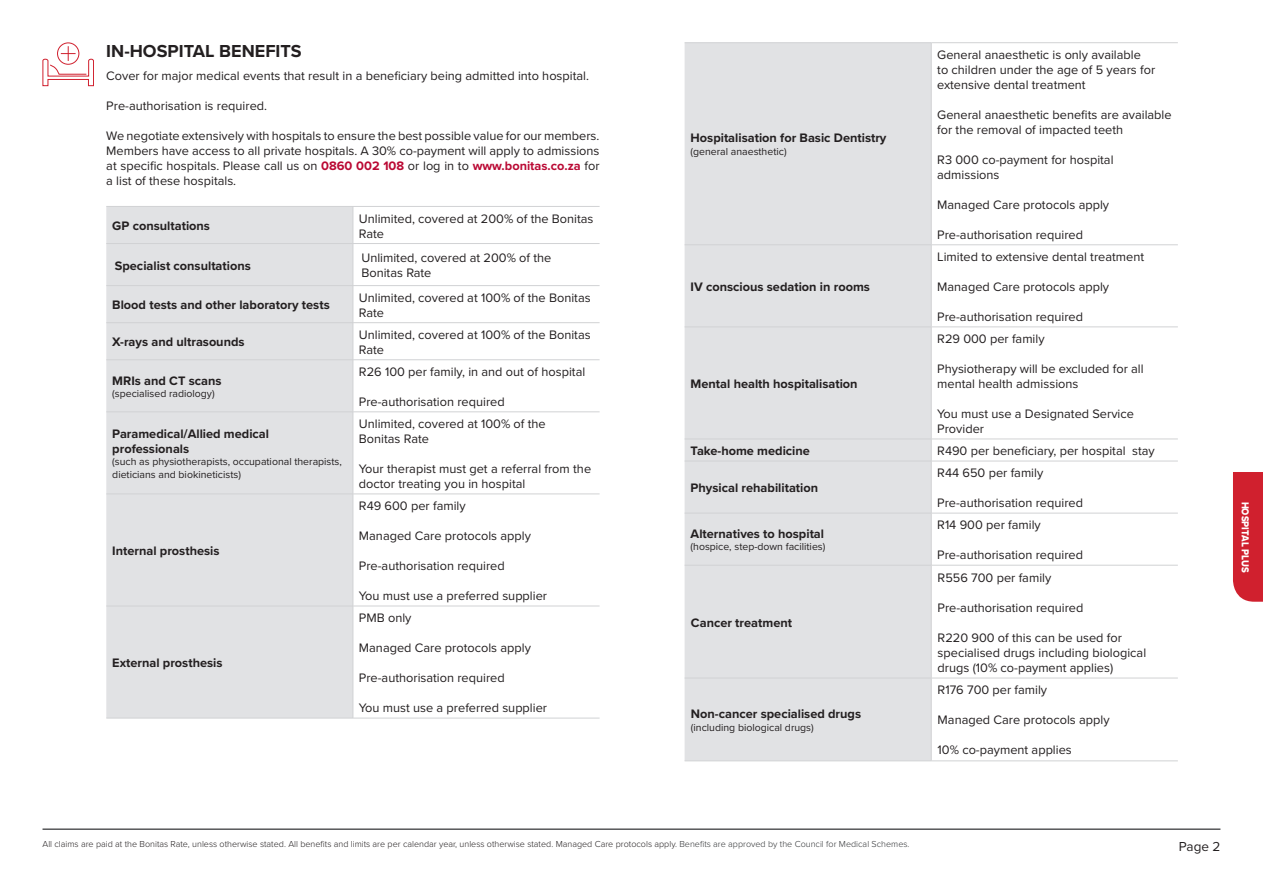
<style>
.page{position:relative;width:1263px;height:893px;background:#fff}
.page>*{position:absolute;margin:0;border:0;box-sizing:border-box;transform-origin:0 0}
.t1{font:700 18px "Proxima Nova";color:#231f20}
.t2{font:13.5px "Proxima Nova";color:#231f20}
.t3{font:12.75px/15px "Proxima Nova";color:#231f20}
.t4{font:700 12.75px/15px "Proxima Nova";color:#231f20}
.t5{font:10.5px/12.6px "Proxima Nova";color:#231f20}
.t6{font:10.5px "Proxima Nova Extrabld";color:#fff;scale:.89 1}
.t7{font:300 9px "Proxima Nova";color:#231f20}
.s1{font-weight:700;color:#ba0934}
.s2{color:#323436}
</style>
<div class="page">
<hr style="left:43px;top:828px;width:1177px;height:2px;background:#57585a">
<div style="left:1233px;top:472px;width:30px;height:130px;background:#d0202e"></div>
<div style="left:106px;top:207px;width:247px;height:511px;background:#e1e2e4"></div>
<hr style="left:106px;top:243px;width:247px;height:1px;background:#d1d2d4">
<hr style="left:353px;top:243px;width:247px;height:1px;background:#d1d2d4">
<hr style="left:353px;top:244px;width:1px;height:41px;background:#d1d2d4">
<hr style="left:106px;top:206px;width:247px;height:1px;background:#d1d2d4">
<hr style="left:353px;top:206px;width:247px;height:1px;background:#d1d2d4">
<hr style="left:353px;top:207px;width:1px;height:36px;background:#d1d2d4">
<hr style="left:106px;top:285px;width:247px;height:1px;background:#d1d2d4">
<hr style="left:353px;top:285px;width:247px;height:1px;background:#d1d2d4">
<hr style="left:353px;top:286px;width:1px;height:36px;background:#d1d2d4">
<hr style="left:106px;top:322px;width:247px;height:1px;background:#d1d2d4">
<hr style="left:353px;top:322px;width:247px;height:1px;background:#d1d2d4">
<hr style="left:353px;top:323px;width:1px;height:37px;background:#d1d2d4">
<hr style="left:106px;top:359px;width:247px;height:1px;background:#d1d2d4">
<hr style="left:353px;top:359px;width:247px;height:1px;background:#d1d2d4">
<hr style="left:353px;top:360px;width:1px;height:52px;background:#d1d2d4">
<hr style="left:106px;top:412px;width:247px;height:1px;background:#d1d2d4">
<hr style="left:353px;top:412px;width:247px;height:1px;background:#d1d2d4">
<hr style="left:353px;top:412px;width:1px;height:82px;background:#d1d2d4">
<hr style="left:106px;top:494px;width:247px;height:1px;background:#d1d2d4">
<hr style="left:353px;top:494px;width:247px;height:1px;background:#d1d2d4">
<hr style="left:353px;top:494px;width:1px;height:112px;background:#d1d2d4">
<hr style="left:106px;top:606px;width:247px;height:1px;background:#d1d2d4">
<hr style="left:353px;top:606px;width:247px;height:1px;background:#d1d2d4">
<hr style="left:353px;top:606px;width:1px;height:112px;background:#d1d2d4">
<hr style="left:106px;top:718px;width:247px;height:1px;background:#d1d2d4">
<hr style="left:353px;top:718px;width:247px;height:1px;background:#d1d2d4">
<div style="left:685px;top:43px;width:246px;height:718px;background:#e1e2e4"></div>
<hr style="left:685px;top:42px;width:246px;height:1px;background:#d1d2d4">
<hr style="left:931px;top:42px;width:247px;height:1px;background:#d1d2d4">
<hr style="left:931px;top:43px;width:1px;height:202px;background:#d1d2d4">
<hr style="left:685px;top:245px;width:246px;height:1px;background:#d1d2d4">
<hr style="left:931px;top:245px;width:247px;height:1px;background:#d1d2d4">
<hr style="left:931px;top:245px;width:1px;height:82px;background:#d1d2d4">
<hr style="left:685px;top:327px;width:246px;height:1px;background:#d1d2d4">
<hr style="left:931px;top:327px;width:247px;height:1px;background:#d1d2d4">
<hr style="left:931px;top:327px;width:1px;height:112px;background:#d1d2d4">
<hr style="left:685px;top:439px;width:246px;height:1px;background:#d1d2d4">
<hr style="left:931px;top:439px;width:247px;height:1px;background:#d1d2d4">
<svg style="left:931px;top:440px;width:1px;height:21px"></svg>
<hr style="left:685px;top:461px;width:246px;height:1px;background:#d1d2d4">
<hr style="left:931px;top:461px;width:247px;height:1px;background:#d1d2d4">
<hr style="left:931px;top:461px;width:1px;height:52px;background:#d1d2d4">
<hr style="left:685px;top:513px;width:246px;height:1px;background:#d1d2d4">
<hr style="left:931px;top:513px;width:247px;height:1px;background:#d1d2d4">
<hr style="left:931px;top:513px;width:1px;height:52px;background:#d1d2d4">
<hr style="left:685px;top:761px;width:246px;height:1px;background:#d1d2d4">
<hr style="left:931px;top:761px;width:247px;height:1px;background:#d1d2d4">
<hr style="left:685px;top:565px;width:246px;height:1px;background:#d1d2d4">
<hr style="left:931px;top:565px;width:247px;height:1px;background:#d1d2d4">
<hr style="left:931px;top:565px;width:1px;height:113px;background:#d1d2d4">
<hr style="left:685px;top:678px;width:246px;height:1px;background:#d1d2d4">
<hr style="left:931px;top:678px;width:247px;height:1px;background:#d1d2d4">
<hr style="left:931px;top:678px;width:1px;height:83px;background:#d1d2d4">
<div style="left:57px;top:43px;width:22px;height:22px;border:1px solid #d0202e;border-radius:50%"></div>
<svg style="left:43px;top:46px;width:51px;height:40px"></svg>
<h1 class="t1" style="left:106px;top:40px;width:197px">IN-HOSPITAL BENEFITS</h1>
<p class="t3" style="left:106px;top:69px;width:484px">Cover for major medical events that result in a beneficiary being admitted into hospital.</p>
<p class="t3" style="left:106px;top:99px;width:162px">Pre-authorisation is required.</p>
<p class="t3" style="left:106px;top:129px;width:495px;text-align:justify">We negotiate extensively with hospitals to ensure the best possible value for our members.<br>Members have access to all private hospitals. A 30% co-payment will apply to admissions at specific hospitals. Please call us on <span class="s1">0860 002 108</span> or log in to <span class="s1">www.bonitas.co.za</span> for a list of these hospitals.</p>
<p class="t4" style="left:112px;top:219px;width:99px">GP consultations</p>
<p class="t3" style="left:359px;top:211px;width:236px">Unlimited, covered at 200% of the Bonitas<br>Rate</p>
<p class="t4" style="left:115px;top:258px;width:138px">Specialist consultations</p>
<p class="t3" style="left:361px;top:251px;width:192px">Unlimited, covered at 200% of the<br>Bonitas Rate</p>
<p class="t4" style="left:112px;top:298px;width:219px">Blood tests and other laboratory tests</p>
<p class="t3" style="left:359px;top:290px;width:233px">Unlimited, covered at 100% of the Bonitas<br>Rate</p>
<p class="t4" style="left:112px;top:335px;width:134px">X-rays and ultrasounds</p>
<p class="t3" style="left:359px;top:327px;width:233px">Unlimited, covered at 100% of the Bonitas<br>Rate</p>
<p class="t4" style="left:112px;top:373px;width:111px">MRIs and CT scans</p>
<p class="t5" style="left:112px;top:388px;width:104px">(specialised radiology)</p>
<p class="t3" style="left:359px;top:364px;width:228px">R26 100 per family, in and out of hospital</p>
<p class="t3" style="left:359px;top:394px;width:147px">Pre-authorisation required</p>
<p class="t4" style="left:112px;top:427px;width:158px">Paramedical/Allied medical professionals</p>
<p class="t5" style="left:112px;top:456px;width:231px">(such as physiotherapists, occupational therapists, dieticians and biokineticists)</p>
<p class="t4" style="left:112px;top:544px;width:109px">Internal prosthesis</p>
<p class="t4" style="left:112px;top:656px;width:112px">External prosthesis</p>
<p class="t3" style="left:359px;top:416px;width:188px">Unlimited, covered at 100% of the<br>Bonitas Rate</p>
<p class="t3" style="left:359px;top:461px;width:234px">Your therapist must get a referral from the doctor treating you in hospital</p>
<p class="t3" style="left:359px;top:498px;width:108px">R49 600 per family</p>
<p class="t3" style="left:359px;top:528px;width:173px">Managed Care protocols apply</p>
<p class="t3" style="left:359px;top:558px;width:147px">Pre-authorisation required</p>
<p class="t3" style="left:359px;top:588px;width:190px">You must use a preferred supplier</p>
<p class="t3" style="left:359px;top:611px;width:54px">PMB only</p>
<p class="t3" style="left:359px;top:641px;width:173px">Managed Care protocols apply</p>
<p class="t3" style="left:359px;top:671px;width:147px">Pre-authorisation required</p>
<p class="t3" style="left:359px;top:701px;width:190px">You must use a preferred supplier</p>
<p class="t4" style="left:691px;top:131px;width:197px">Hospitalisation for Basic Dentistry</p>
<p class="t5" style="left:691px;top:145px;width:98px">(general anaesthetic)</p>
<p class="t4" style="left:691px;top:280px;width:181px">IV conscious sedation in rooms</p>
<p class="t4" style="left:691px;top:377px;width:169px">Mental health hospitalisation</p>
<p class="t3" style="left:937px;top:47px;width:219px">General anaesthetic is only available<br>to children under the age of 5 years for extensive dental treatment</p>
<p class="t3" style="left:937px;top:107px;width:236px">General anaesthetic benefits are available for the removal of impacted teeth</p>
<p class="t3" style="left:937px;top:152px;width:178px">R3 000 co-payment for hospital admissions</p>
<p class="t3" style="left:937px;top:197px;width:173px">Managed Care protocols apply</p>
<p class="t3" style="left:937px;top:227px;width:147px">Pre-authorisation required</p>
<p class="t3" style="left:937px;top:249px;width:208px">Limited to extensive dental treatment</p>
<p class="t3" style="left:937px;top:279px;width:173px">Managed Care protocols apply</p>
<p class="t3" style="left:937px;top:309px;width:147px">Pre-authorisation required</p>
<p class="t3" style="left:937px;top:331px;width:109px">R29 000 per family</p>
<p class="t3" style="left:937px;top:361px;width:208px">Physiotherapy will be excluded for all mental health admissions</p>
<p class="t3" style="left:937px;top:406px;width:198px">You must use a Designated Service<br>Provider</p>
<p class="t4" style="left:691px;top:444px;width:121px">Take-home medicine</p>
<p class="t3" style="left:937px;top:443px;width:219px">R490 per beneficiary, per hospital stay</p>
<p class="t4" style="left:691px;top:481px;width:129px">Physical rehabilitation</p>
<p class="t3" style="left:937px;top:466px;width:108px">R44 650 per family</p>
<p class="t3" style="left:937px;top:496px;width:147px">Pre-authorisation required</p>
<p class="t4" style="left:691px;top:527px;width:135px">Alternatives to hospital</p>
<p class="t5" style="left:691px;top:541px;width:136px">(hospice, step-down facilities)</p>
<p class="t4" style="left:691px;top:615px;width:103px">Cancer treatment</p>
<p class="t4" style="left:691px;top:707px;width:172px">Non-cancer specialised drugs</p>
<p class="t5" style="left:691px;top:721px;width:124px">(including biological drugs)</p>
<p class="t3" style="left:937px;top:518px;width:105px">R14 900 per family</p>
<p class="t3" style="left:937px;top:548px;width:147px">Pre-authorisation required</p>
<p class="t3" style="left:938px;top:570px;width:115px">R556 700 per family</p>
<p class="t3" style="left:938px;top:600px;width:147px">Pre-authorisation required</p>
<p class="t3" style="left:938px;top:630px;width:210px">R220 900 of this can be used for specialised drugs including biological drugs (10% co-payment applies)</p>
<p class="t3" style="left:938px;top:683px;width:111px">R176 700 per family</p>
<p class="t3" style="left:938px;top:713px;width:173px">Managed Care protocols apply</p>
<p class="t3" style="left:938px;top:743px;width:136px">10% co-payment applies</p>
<p class="t6" style="left:1252px;top:502px;width:81px;rotate:90deg">HOSPITAL PLUS</p>
<p class="t7" style="left:43px;top:839px;width:868px">All claims are paid at the Bonitas Rate, unless otherwise stated. All benefits and limits are per calendar year, unless otherwise stated. Managed Care protocols apply. <span class="s2">Benefits are approved by the Council for Medical Schemes.</span></p>
<p class="t2" style="left:1179px;top:838px;width:43px">Page 2</p>
</div>
